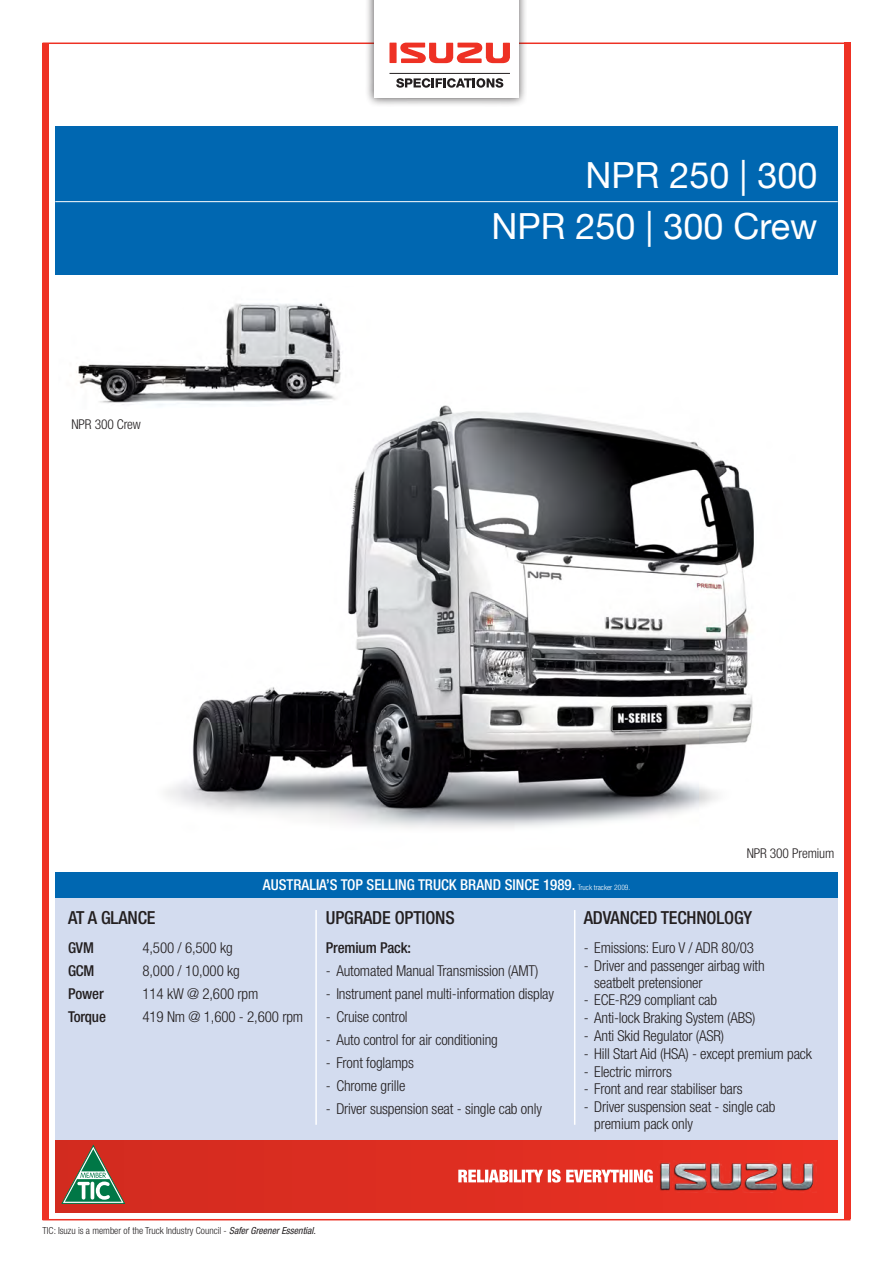
<style>
.page{position:relative;width:893px;height:1263px;background:#fff}
.page>*{position:absolute;margin:0;border:0;box-sizing:border-box;transform-origin:0 0}
.t1{font:36px/51px "Helvetica Neue";color:#fff;text-align:right}
.t2{font:500 condensed 18px "Helvetica Neue";letter-spacing:-.01em;color:#231f20}
.t3{font:300 condensed 15px/16.5px "Helvetica Neue";letter-spacing:-.01em;color:#231f20}
.t4{font:500 condensed 15px "Helvetica Neue";color:#fff}
.t5{font:500 condensed 15px "Helvetica Neue";letter-spacing:-.01em;color:#231f20}
.t6{font:300 condensed 13.5px "Helvetica Neue";letter-spacing:-.01em;color:#231f20}
.t7{font:300 condensed 9.75px "Helvetica Neue";color:#231f20}
.s1{font-weight:300;font-size:7.5px}
.s2{font-weight:400;font-style:italic}
</style>
<div class="page">
<div style="left:43px;top:44px;width:6px;height:1176px;background:#ee3124"></div>
<div style="left:844px;top:43px;width:6px;height:1176px;background:#ee3124"></div>
<div style="left:365px;top:0;width:162px;height:106px;background:#231f20;opacity:.75"></div>
<div style="left:374px;top:0;width:145px;height:98px;background:#fff"></div>
<svg style="left:389px;top:43px;width:121px;height:20px"></svg>
<hr style="left:389px;top:73px;width:121px;height:1px;background:#231f20">
<svg style="left:396px;top:78px;width:107px;height:10px"></svg>
<div style="left:55px;top:1138px;width:783px;height:75px;background:linear-gradient(to right,#d12b1f,#ec3225)"></div>
<svg style="left:458px;top:1169px;width:195px;height:13px"></svg>
<img style="left:657px;top:1160px;width:160px;height:32px">
<div style="left:55px;top:126px;width:783px;height:149px;background:#0067b1"></div>
<hr style="left:55px;top:201px;width:783px;height:1px;background:#fff">
<div style="left:55px;top:896px;width:783px;height:244px;background:#d3dcef"></div>
<div style="left:55px;top:872px;width:783px;height:25px;background:#0067b1"></div>
<svg style="left:62px;top:1145px;width:63px;height:58px;background:#956953"></svg>
<img style="left:166px;top:405px;width:588px;height:423px">
<img style="left:76px;top:303px;width:304px;height:107px">
<hr style="left:315px;top:910px;width:2px;height:215px;background:#fff">
<hr style="left:574px;top:910px;width:1px;height:215px;background:#fff">
<p class="t6" style="left:71px;top:417px;width:71px">NPR 300 Crew</p>
<h1 class="t1" style="left:491px;top:149px;width:328px">NPR 250 | 300<br>NPR 250 | 300 Crew</h1>
<p class="t4" style="left:263px;top:876px;width:369px">AUSTRALIA’S TOP SELLING TRUCK BRAND SINCE 1989. <span class="s1">Truck tracker 2009.</span></p>
<p class="t6" style="left:747px;top:845px;width:89px">NPR 300 Premium</p>
<p class="t2" style="left:68px;top:907px;width:70px">AT A GLANCE</p>
<p class="t5" style="left:68px;top:939px;width:27px">GVM</p>
<p class="t3" style="left:142px;top:940px;width:92px">4,500 / 6,500 kg</p>
<p class="t5" style="left:68px;top:962px;width:28px">GC M</p>
<p class="t3" style="left:142px;top:962px;width:99px">8,000 / 10,000 kg</p>
<p class="t5" style="left:68px;top:985px;width:37px">POWER</p>
<p class="t3" style="left:142px;top:985px;width:117px">114 kW @ 2,600 rpm</p>
<p class="t5" style="left:68px;top:1008px;width:39px">TORQUE</p>
<p class="t3" style="left:142px;top:1008px;width:162px">419 Nm @ 1,600 - 2,600 rpm</p>
<p class="t2" style="left:326px;top:907px;width:11px">UPGR</p>
<p class="t2" style="left:363px;top:907px;width:41px">ADE OPTIONS</p>
<p class="t5" style="left:326px;top:939px;width:87px">PREMIUM PACK:</p>
<p class="t3" style="left:326px;top:962px;width:214px">- Automated Manual Transmission (AMT)</p>
<p class="t3" style="left:326px;top:985px;width:230px">- Instrument panel multi-information display</p>
<p class="t3" style="left:326px;top:1008px;width:83px">- Cruise control</p>
<p class="t3" style="left:326px;top:1031px;width:173px">- Auto control for air conditioning</p>
<p class="t3" style="left:326px;top:1054px;width:90px">- Front foglamps</p>
<p class="t3" style="left:326px;top:1077px;width:81px">- Chrome grille</p>
<p class="t3" style="left:326px;top:1100px;width:218px">- Driver suspension seat - single cab only</p>
<p class="t2" style="left:584px;top:907px;width:123px">ADVANCE D TECHNOLOG</p>
<p class="t2" style="left:743px;top:907px;width:10px">Y</p>
<p class="t3" style="left:584px;top:940px;width:172px">- Emissions: Euro V / ADR 80/03</p>
<p class="t3" style="left:594px;top:957px;width:172px;text-indent:-10px">- Driver and passenger airbag with seatbelt pretensioner</p>
<p class="t3" style="left:584px;top:992px;width:135px">- ECE-R29 compliant cab</p>
<p class="t3" style="left:584px;top:1009px;width:173px">- Anti-lock Braking System (ABS)</p>
<p class="t3" style="left:584px;top:1027px;width:142px">- Anti Skid Regulator (ASR)</p>
<p class="t3" style="left:584px;top:1045px;width:230px">- Hill Start Aid (HSA) - except premium pack</p>
<p class="t3" style="left:584px;top:1063px;width:90px">- Electric mirrors</p>
<p class="t3" style="left:584px;top:1081px;width:160px">- Front and rear stabiliser bars</p>
<p class="t3" style="left:594px;top:1098px;width:183px;text-indent:-10px">- Driver suspension seat - single cab premium pack only</p>
<p class="t7" style="left:43px;top:1225px;width:275px">TIC: Isuzu is a member of the Truck Industry Council - <span class="s2">Safer Greener Essential.</span></p>
</div>
